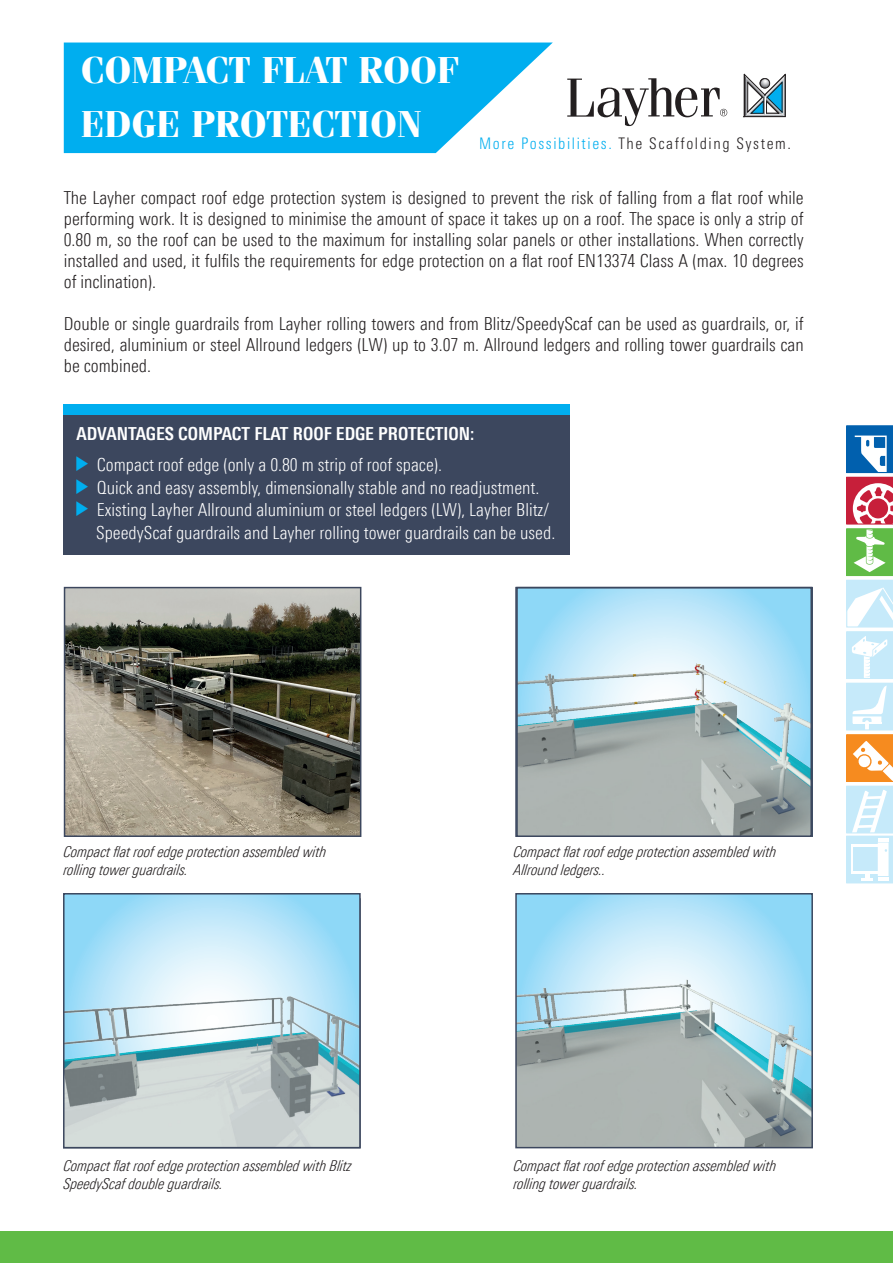
<style>
.page{position:relative;width:893px;height:1263px;background:#fff}
.page>*{position:absolute;margin:0;border:0;box-sizing:border-box;transform-origin:0 0}
.t1{font:700 37.5px/54px "Fenice Pro ITC";color:#fff}
.t2{font:300 18px/21px "Linotype Univers 320 Cn";color:#231f20;text-align:justify}
.t3{font:300 18px/22.5px "Linotype Univers 320 Cn";color:#fff}
.t4{font:700 18px "Linotype Univers 620 Cn";color:#fff}
.t5{font:300 condensed 15.9px "LT Univers";letter-spacing:.1em;color:#231f20}
.t6{font:15px/18px "Linotype Univers 321 Cn Lt It";color:#231f20}
.s1{color:#00aeef}
</style>
<div class="page">
<svg style="left:744px;top:74px;width:41px;height:43px"></svg>
<svg style="left:567px;top:78px;width:160px;height:48px"></svg>
<svg style="left:64px;top:43px;width:488px;height:110px;fill:#00aeef"></svg>
<div style="left:64px;top:415px;width:506px;height:140px;background:#3c475e"></div>
<div style="left:64px;top:404px;width:506px;height:11px;background:#00aeef"></div>
<svg style="left:846px;top:425px;width:47px;height:458px"></svg>
<div style="left:0;top:1231px;width:893px;height:32px;background:#60bb46"></div>
<img style="left:67px;top:590px;width:291px;height:244px">
<div style="left:64px;top:587px;width:297px;height:250px;border:2px solid #3c475e"></div>
<img style="left:518px;top:896px;width:292px;height:249px">
<div style="left:515px;top:893px;width:298px;height:255px;border:2px solid #3c475e"></div>
<img style="left:519px;top:590px;width:290px;height:244px">
<div style="left:516px;top:587px;width:296px;height:250px;border:2px solid #3c475e"></div>
<img style="left:66px;top:896px;width:292px;height:249px">
<div style="left:63px;top:893px;width:298px;height:255px;border:2px solid #3c475e"></div>
<h1 class="t1" style="left:81px;top:43px;width:379px">COMPACT FLAT ROOF<br>EDGE PROTECTION</h1>
<p class="t5" style="left:479px;top:134px;width:313px"><span class="s1">More Possibilities.</span> The Scaffolding System.</p>
<p class="t2" style="left:64px;top:187px;width:741px">The Layher compact roof edge protection system is designed to prevent the risk of falling from a flat roof while performing work. It is designed to minimise the amount of space it takes up on a roof. The space is only a strip of 0.80 m, so the roof can be used to the maximum for installing solar panels or other installations. When correctly installed and used, it fulfils the requirements for edge protection on a flat roof EN13374 Class A (max. 10 degrees of inclination).</p>
<p class="t2" style="left:64px;top:313px;width:741px">Double or single guardrails from Layher rolling towers and from Blitz/SpeedyScaf can be used as guardrails, or, if desired, aluminium or steel Allround ledgers (LW) up to 3.07 m. Allround ledgers and rolling tower guardrails can be combined.</p>
<p class="t4" style="left:77px;top:423px;width:399px">ADVANTAGES COMPACT FLAT ROOF EDGE PROTECTION:</p>
<p class="t3" style="left:96px;top:454px;width:461px">Compact roof edge (only a 0.80 m strip of roof space).<br>Quick and easy assembly, dimensionally stable and no readjustment.<br>Existing Layher Allround aluminium or steel ledgers (LW), Layher Blitz/ SpeedyScaf guardrails and Layher rolling tower guardrails can be used.</p>
<p class="t6" style="left:64px;top:843px;width:264px">Compact flat roof edge protection assembled with rolling tower guardrails.</p>
<p class="t6" style="left:514px;top:843px;width:264px">Compact flat roof edge protection assembled with<br>Allround ledgers..</p>
<p class="t6" style="left:64px;top:1157px;width:289px">Compact flat roof edge protection assembled with Blitz<br>SpeedyScaf double guardrails.</p>
<p class="t6" style="left:514px;top:1157px;width:264px">Compact flat roof edge protection assembled with rolling tower guardrails.</p>
</div>
